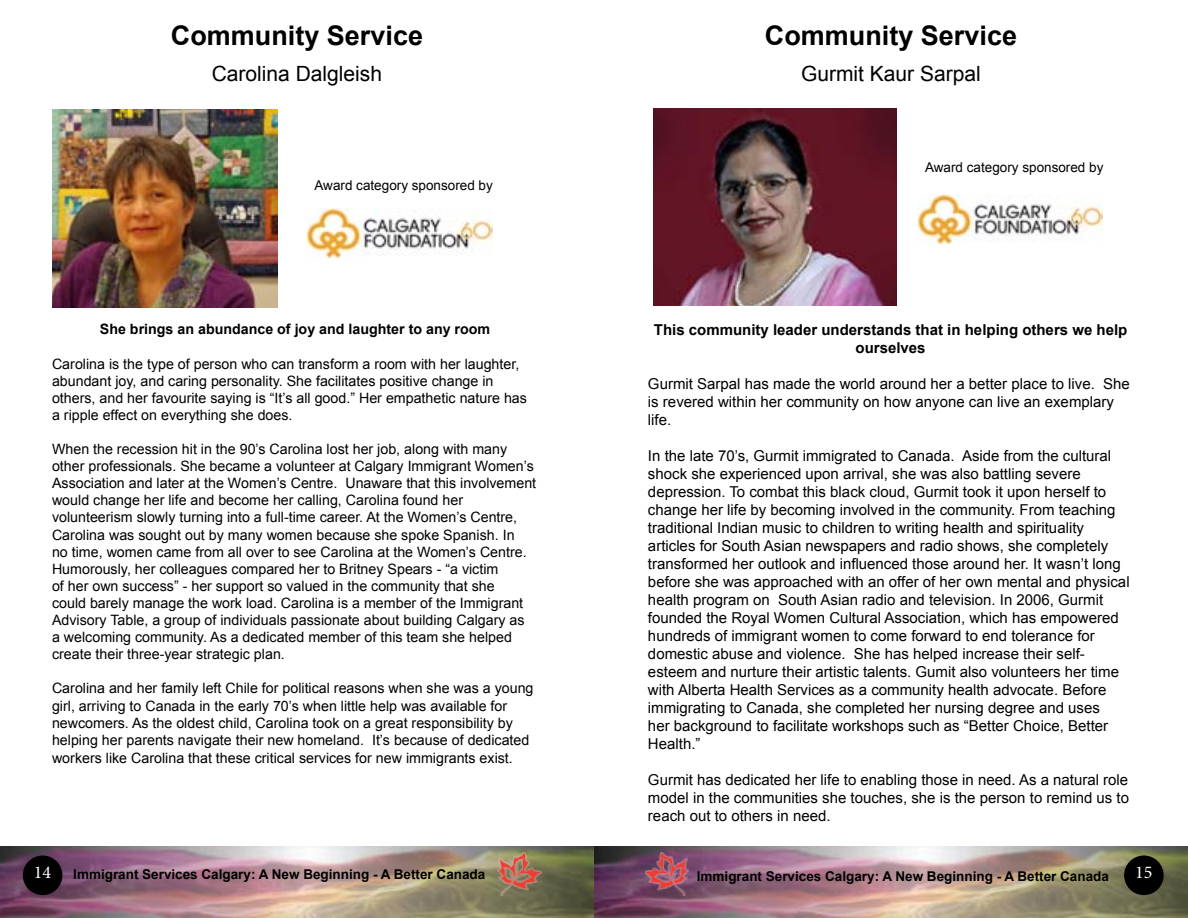
<style>
.page{position:relative;width:1188px;height:918px;background:#fff}
.page>*{position:absolute;margin:0;border:0;box-sizing:border-box;transform-origin:0 0}
.t1{font:700 27px "Arial";color:#000}
.t2{font:21px "Arial";color:#000}
.t3{font:18px "Minion Pro";color:#fff}
.t4{font:15px/18px "Arial";color:#000}
.t5{font:700 15px/18px "Arial";color:#000;text-align:center}
.t6{font:14.25px/17.1px "Arial";color:#000}
.t7{font:700 14.25px "Arial";color:#000}
.t8{font:700 13.5px "Arial";color:#000}
.t9{font:13.5px "Arial";color:#000}
.s1{font-family:"Minion Pro";font-weight:400;font-size:18px;color:#fff}
</style>
<div class="page">
<img style="left:0;top:846px;width:1188px;height:72px">
<div style="left:23px;top:856px;width:39px;height:39px;background:#000;border-radius:50%"></div>
<img style="left:497px;top:853px;width:44px;height:43px">
<img style="left:645px;top:852px;width:44px;height:43px">
<div style="left:1124px;top:856px;width:40px;height:39px;background:#000;border-radius:50%"></div>
<img style="left:52px;top:110px;width:225px;height:198px">
<img style="left:307px;top:209px;width:185px;height:50px">
<img style="left:653px;top:108px;width:243px;height:198px">
<img style="left:917px;top:194px;width:186px;height:50px">
<h1 class="t1" style="left:171px;top:17px;width:254px">Community Service</h1>
<h2 class="t2" style="left:212px;top:60px;width:172px">Carolina Dalgleish</h2>
<p class="t9" style="left:315px;top:176px;width:180px">Award category sponsored by</p>
<p class="t7" style="left:100px;top:320px;width:392px">She brings an abundance of joy and laughter to any room</p>
<p class="t6" style="left:52px;top:355px;width:476px">Carolina is the type of person who can transform a room with her laughter, abundant joy, and caring personality. She facilitates positive change in others, and her favourite saying is “It’s all good.” Her empathetic nature has a ripple effect on everything she does.</p>
<p class="t6" style="left:52px;top:441px;width:486px">When the recession hit in the 90’s Carolina lost her job, along with many other professionals. She became a volunteer at Calgary Immigrant Women’s Association and later at the Women’s Centre. Unaware that this involvement would change her life and become her calling, Carolina found her volunteerism slowly turning into a full-time career. At the Women’s Centre, Carolina was sought out by many women because she spoke Spanish. In<br>no time, women came from all over to see Carolina at the Women’s Centre.<br>Humorously, her colleagues compared her to Britney Spears - “a victim<br>of her own success” - her support so valued in the community that she<br>could barely manage the work load. Carolina is a member of the Immigrant Advisory Table, a group of individuals passionate about building Calgary as<br>a welcoming community. As a dedicated member of this team she helped create their three-year strategic plan.</p>
<p class="t6" style="left:52px;top:680px;width:483px">Carolina and her family left Chile for political reasons when she was a young girl, arriving to Canada in the early 70’s when little help was available for newcomers. As the oldest child, Carolina took on a great responsibility by helping her parents navigate their new homeland. It’s because of dedicated workers like Carolina that these critical services for new immigrants exist.</p>
<h1 class="t1" style="left:765px;top:17px;width:254px">Community Service</h1>
<h2 class="t2" style="left:801px;top:60px;width:181px">Gurmit Kaur Sarpal</h2>
<p class="t9" style="left:925px;top:158px;width:180px">Award category sponsored by</p>
<p class="t5" style="left:654px;top:321px;width:475px">This community leader understands that in helping others we help ourselves</p>
<p class="t4" style="left:648px;top:375px;width:483px">Gurmit Sarpal has made the world around her a better place to live. She is revered within her community on how anyone can live an exemplary life.</p>
<p class="t4" style="left:648px;top:447px;width:483px">In the late 70’s, Gurmit immigrated to Canada. Aside from the cultural shock she experienced upon arrival, she was also battling severe depression. To combat this black cloud, Gurmit took it upon herself to change her life by becoming involved in the community. From teaching traditional Indian music to children to writing health and spirituality articles for South Asian newspapers and radio shows, she completely transformed her outlook and influenced those around her. It wasn’t long before she was approached with an offer of her own mental and physical health program on South Asian radio and television. In 2006, Gurmit founded the Royal Women Cultural Association, which has empowered hundreds of immigrant women to come forward to end tolerance for domestic abuse and violence. She has helped increase their self&shy;esteem and nurture their artistic talents. Gumit also volunteers her time with Alberta Health Services as a community health advocate. Before immigrating to Canada, she completed her nursing degree and uses<br>her background to facilitate workshops such as “Better Choice, Better Health.”</p>
<p class="t4" style="left:648px;top:771px;width:483px;text-align:justify">Gurmit has dedicated her life to enabling those in need. As a natural role model in the communities she touches, she is the person to remind us to reach out to others in need.</p>
<p class="t8" style="left:34px;top:865px;width:453px"><span class="s1">14</span> Immigrant Services Calgary: A New Beginning - A Better Canada</p>
<p class="t8" style="left:697px;top:867px;width:414px">Immigrant Services Calgary: A New Beginning - A Better Canada</p>
<p class="t3" style="left:1135px;top:860px;width:19px">15</p>
</div>
